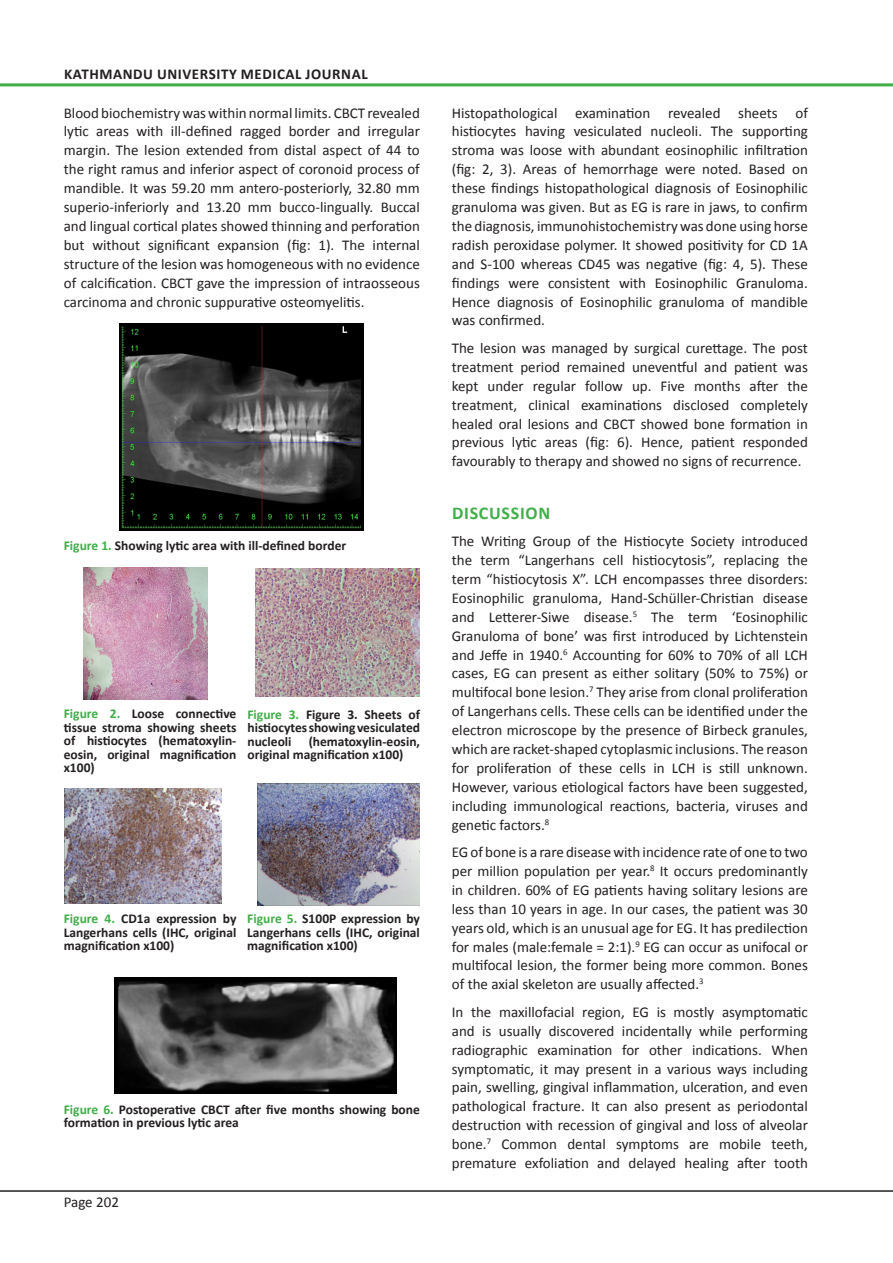
<style>
.page{position:relative;width:893px;height:1263px;background:#fff}
.page>*{position:absolute;margin:0;border:0;box-sizing:border-box;transform-origin:0 0}
.Normal_Text{font:700 18px "Calibri";letter-spacing:.04em;color:#40ae49}
.Normal_Text-2{font:15px/18.9px "Calibri";color:#231f20;text-align:justify}
.Heading_2_-_Sub_head{font:700 15px "Calibri";letter-spacing:.04em;color:#231f20}
.Table_Figure_Legend{font:700 13.5px/13.5px "Calibri";color:#231f20;text-align:justify}
.s1{color:#40ae49}
</style>
<div class="page">
<hr style="left:0;top:1190px;width:893px;height:2px;background:#231f20">
<hr style="left:0;top:83px;width:893px;height:3px;background:#40ae49">
<img style="left:119px;top:324px;width:244px;height:207px">
<img style="left:84px;top:568px;width:124px;height:132px">
<img style="left:64px;top:788px;width:158px;height:116px">
<img style="left:255px;top:569px;width:164px;height:127px">
<img style="left:257px;top:783px;width:163px;height:122px">
<img style="left:114px;top:978px;width:283px;height:116px">
<p class="Heading_2_-_Sub_head" style="left:64px;top:64px;width:305px">KATHMANDU UNIVERSITY MEDICAL JOURNAL</p>
<p class="Normal_Text-2" style="left:64px;top:103px;width:358px">Blood biochemistry was within normal limits. CBCT revealed lytic areas with ill-defined ragged border and irregular margin. The lesion extended from distal aspect of 44 to the right ramus and inferior aspect of coronoid process of mandible. It was 59.20 mm antero-posteriorly, 32.80 mm superio-inferiorly and 13.20 mm bucco-lingually. Buccal and lingual cortical plates showed thinning and perforation but without significant expansion (fig: 1). The internal structure of the lesion was homogeneous with no evidence of calcification. CBCT gave the impression of intraosseous carcinoma and chronic suppurative osteomyelitis.</p>
<p class="Normal_Text-2" style="left:452px;top:103px;width:358px">Histopathological examination revealed sheets of histiocytes having vesiculated nucleoli. The supporting stroma was loose with abundant eosinophilic infiltration (fig: 2, 3). Areas of hemorrhage were noted. Based on these findings histopathological diagnosis of Eosinophilic granuloma was given. But as EG is rare in jaws, to confirm the diagnosis, immunohistochemistry was done using horse radish peroxidase polymer. It showed positivity for CD 1A and S-100 whereas CD45 was negative (fig: 4, 5). These findings were consistent with Eosinophilic Granuloma.<br>Hence diagnosis of Eosinophilic granuloma of mandible was confirmed.</p>
<p class="Normal_Text-2" style="left:452px;top:338px;width:358px">The lesion was managed by surgical curettage. The post treatment period remained uneventful and patient was kept under regular follow up. Five months after the treatment, clinical examinations disclosed completely healed oral lesions and CBCT showed bone formation in previous lytic areas (fig: 6). Hence, patient responded favourably to therapy and showed no signs of recurrence.</p>
<p class="Normal_Text" style="left:452px;top:501px;width:100px">DISCUSSION</p>
<p class="Normal_Text-2" style="left:452px;top:532px;width:358px">The Writing Group of the Histiocyte Society introduced the term “Langerhans cell histiocytosis”, replacing the term “histiocytosis X”. LCH encompasses three disorders:<br>Eosinophilic granuloma, Hand-Schüller-Christian disease and Letterer-Siwe disease.<sup>5</sup> The term ‘Eosinophilic Granuloma of bone’ was first introduced by Lichtenstein and Jeffe in 1940.<sup>6</sup> Accounting for 60% to 70% of all LCH cases, EG can present as either solitary (50% to 75%) or multifocal bone lesion.<sup>7</sup> They arise from clonal proliferation of Langerhans cells. These cells can be identified under the electron microscope by the presence of Birbeck granules, which are racket-shaped cytoplasmic inclusions. The reason for proliferation of these cells in LCH is still unknown.<br>However, various etiological factors have been suggested, including immunological reactions, bacteria, viruses and genetic factors.<sup>8</sup></p>
<p class="Normal_Text-2" style="left:452px;top:843px;width:358px">EG of bone is a rare disease with incidence rate of one to two per million population per year.<sup>8</sup> It occurs predominantly in children. 60% of EG patients having solitary lesions are less than 10 years in age. In our cases, the patient was 30 years old, which is an unusual age for EG. It has predilection for males (male:female = 2:1).<sup>9</sup> EG can occur as unifocal or multifocal lesion, the former being more common. Bones of the axial skeleton are usually affected.<sup>3</sup></p>
<p class="Normal_Text-2" style="left:452px;top:1002px;width:358px">In the maxillofacial region, EG is mostly asymptomatic and is usually discovered incidentally while performing radiographic examination for other indications. When symptomatic, it may present in a various ways including pain, swelling, gingival inflammation, ulceration, and even pathological fracture. It can also present as periodontal destruction with recession of gingival and loss of alveolar bone.<sup>7</sup> Common dental symptoms are mobile teeth, premature exfoliation and delayed healing after tooth</p>
<p class="Table_Figure_Legend" style="left:64px;top:539px;width:284px"><span class="s1">Figure 1.</span> Showing lytic area with ill-defined border</p>
<p class="Table_Figure_Legend" style="left:64px;top:707px;width:174px"><span class="s1">Figure 2.</span> Loose connective tissue stroma showing sheets of histiocytes (hematoxylin&shy;eosin, original magnification x100)</p>
<p class="Table_Figure_Legend" style="left:247px;top:708px;width:174px"><span class="s1">Figure 3.</span> Figure 3. Sheets of histiocytes showing vesiculated nucleoli</p>
<p class="Table_Figure_Legend" style="left:247px;top:735px;width:174px;text-indent:61px">(hematoxylin-eosin, original magnification x100)</p>
<p class="Table_Figure_Legend" style="left:247px;top:912px;width:174px"><span class="s1">Figure 5.</span> S100P expression by Langerhans cells (IHC, original magnification x100)</p>
<p class="Table_Figure_Legend" style="left:64px;top:912px;width:174px"><span class="s1">Figure 4.</span> CD1a expression by Langerhans cells (IHC, original magnification x100)</p>
<p class="Table_Figure_Legend" style="left:64px;top:1102px;width:358px"><span class="s1">Figure 6.</span> Postoperative CBCT after five months showing bone formation in previous lytic area</p>
<p class="Normal_Text-2" style="left:64px;top:1193px;width:57px">Page 202</p>
</div>
